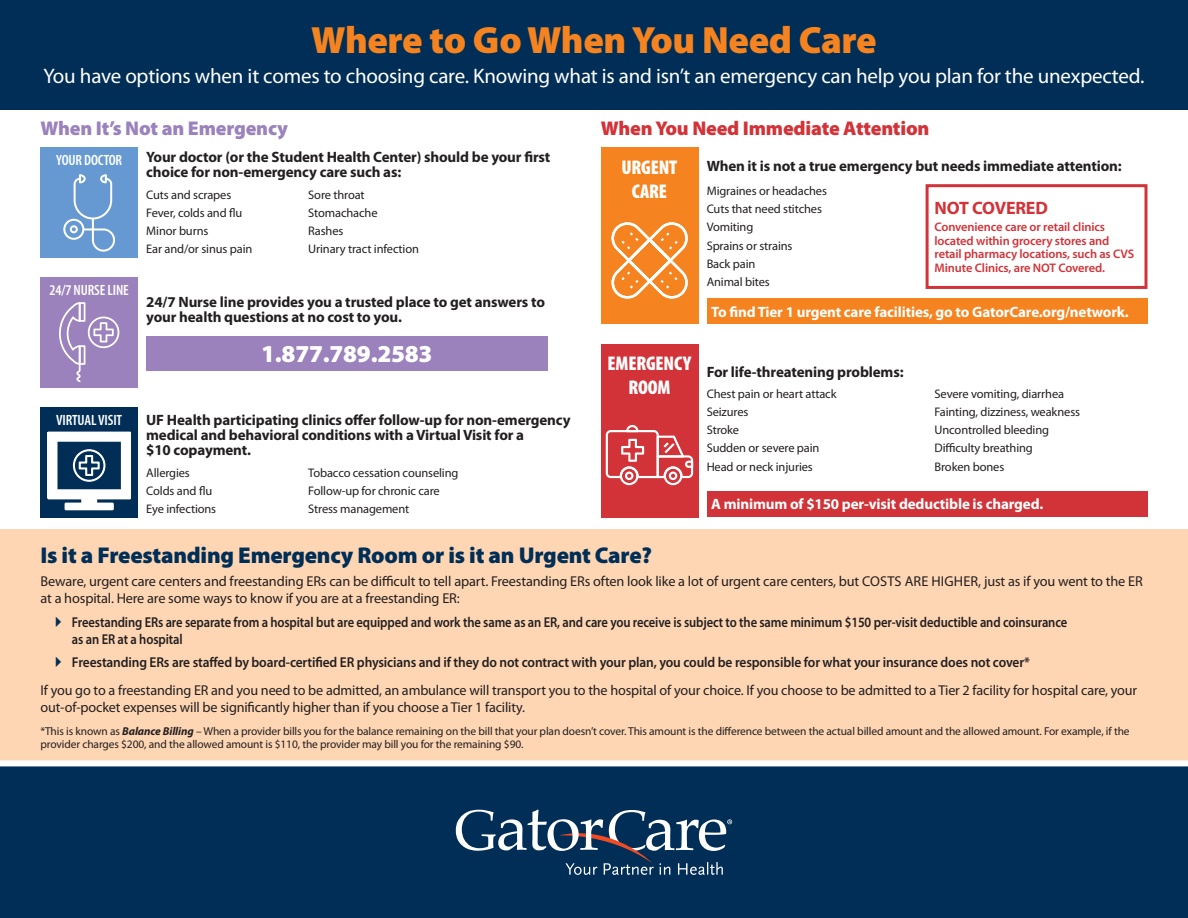
<style>
.page{position:relative;width:1188px;height:918px;background:#fff}
.page>*{position:absolute;margin:0;border:0;box-sizing:border-box;transform-origin:0 0}
.t1{font:900 38.1px "Myriad Pro";letter-spacing:-.01em;color:#f5831f}
.t2{font:900 24.45px "Myriad Pro";letter-spacing:-.01em;color:#fff}
.t3{font:900 22.95px "Myriad Pro";letter-spacing:-.01em;color:#002e56}
.t4{font:21px "Myriad Pro";letter-spacing:-.01em;color:#fff}
.t5{font:900 19.95px "Myriad Pro";letter-spacing:-.01em;color:#d13338}
.t6{font:900 condensed 19.95px/23.9px "Myriad Pro";letter-spacing:-.01em;color:#fff;text-align:center}
.t7{font:900 19.95px "Myriad Pro";letter-spacing:-.01em;color:#9b82bc}
.t8{font:700 18px "Myriad Pro";letter-spacing:-.01em;color:#d13338}
.t9{font:700 15px/15px "Myriad Pro";letter-spacing:-.01em;color:#231f20}
.t10{font:700 15px "Myriad Pro";letter-spacing:-.01em;color:#fff}
.t11{font:600 condensed 15px "Myriad Pro";letter-spacing:-.01em;color:#fff}
.t12{font:14.25px/17.1px "Myriad Pro";letter-spacing:-.01em;color:#231f20}
.t13{font:600 14.25px/17.1px "Myriad Pro";letter-spacing:-.01em;color:#231f20;scale:.88 1}
.t14{font:600 14.25px "Myriad Pro";letter-spacing:-.01em;color:#231f20;scale:.94 1}
.t15{font:12.45px "Myriad Pro";letter-spacing:-.01em;color:#231f20}
.t16{font:600 12.45px/13.6px "Myriad Pro";letter-spacing:-.01em;color:#d13338}
.t17{font:11.4px/12.9px "Myriad Pro";letter-spacing:-.01em;color:#231f20}
.s1{font-weight:700;font-style:italic}
</style>
<div class="page">
<div style="left:707px;top:299px;width:441px;height:25px;background:#f5831f"></div>
<div style="left:926px;top:184px;width:222px;height:105px;border:3px solid #d13338"></div>
<div style="left:0;top:529px;width:1188px;height:237px;background:#fed6b3"></div>
<div style="left:146px;top:336px;width:402px;height:34px;background:#9b82bc"></div>
<div style="left:601px;top:148px;width:97px;height:176px;background:#f5831f"></div>
<div style="left:40px;top:148px;width:98px;height:110px;background:#6699d1"></div>
<div style="left:0;top:0;width:1188px;height:109px;background:#002e56"></div>
<div style="left:0;top:766px;width:1188px;height:152px;background:#002e56"></div>
<svg style="left:456px;top:810px;width:276px;height:65px"></svg>
<svg style="left:63px;top:174px;width:52px;height:78px"></svg>
<div style="left:40px;top:278px;width:98px;height:110px;background:#9b82bc"></div>
<div style="left:40px;top:407px;width:98px;height:110px;background:#002e56"></div>
<div style="left:601px;top:344px;width:97px;height:173px;background:#d13338"></div>
<svg style="left:59px;top:302px;width:60px;height:80px"></svg>
<div style="left:81px;top:497px;width:16px;height:8px;background:#fff;border-radius:2px"></div>
<svg style="left:47px;top:432px;width:84px;height:67px"></svg>
<div style="left:65px;top:503px;width:49px;height:7px;background:#fff;border-radius:2px"></div>
<div style="left:48px;top:433px;width:9px;height:65px;background:#fff"></div>
<div style="left:121px;top:433px;width:9px;height:65px;background:#fff"></div>
<div style="left:55px;top:433px;width:68px;height:7px;background:#fff"></div>
<div style="left:55px;top:490px;width:68px;height:8px;background:#fff"></div>
<svg style="left:606px;top:425px;width:87px;height:60px"></svg>
<svg style="left:611px;top:222px;width:77px;height:77px"></svg>
<div style="left:0;top:760px;width:1188px;height:6px;background:#fff"></div>
<div style="left:707px;top:491px;width:441px;height:25px;background:#d13338"></div>
<p class="t1" style="left:311px;top:19px;width:567px">Where to Go When You Need Care</p>
<p class="t4" style="left:43px;top:64px;width:1103px">You have options when it comes to choosing care. Knowing what is and isn’t an emergency can help you plan for the unexpected.</p>
<p class="t7" style="left:40px;top:117px;width:249px">When It’s Not an Emergency</p>
<p class="t5" style="left:601px;top:117px;width:330px">When You Need Immediate Attention</p>
<p class="t11" style="left:56px;top:152px;width:68px">YOUR DOCTOR</p>
<p class="t9" style="left:146px;top:150px;width:406px">Your doctor (or the Student Health Center) should be your first choice for non-emergency care such as:</p>
<p class="t15" style="left:146px;top:188px;width:87px">Cuts and scrapes</p>
<p class="t15" style="left:308px;top:188px;width:58px">Sore throat</p>
<p class="t15" style="left:146px;top:206px;width:98px">Fever, colds and flu</p>
<p class="t15" style="left:308px;top:206px;width:71px">Stomachache</p>
<p class="t15" style="left:146px;top:224px;width:64px">Minor burns</p>
<p class="t15" style="left:308px;top:224px;width:37px">Rashes</p>
<p class="t15" style="left:146px;top:242px;width:108px">Ear and/or sinus pain</p>
<p class="t15" style="left:308px;top:242px;width:112px">Urinary tract infection</p>
<p class="t11" style="left:50px;top:282px;width:81px">24/7 NURSE LINE</p>
<p class="t9" style="left:146px;top:294px;width:400px">24/7 Nurse line provides you a trusted place to get answers to your health questions at no cost to you.</p>
<p class="t2" style="left:261px;top:340px;width:173px">1.877.789.2583</p>
<p class="t9" style="left:707px;top:159px;width:417px">When it is not a true emergency but needs immediate attention:</p>
<p class="t15" style="left:707px;top:184px;width:122px">Migraines or headaches</p>
<p class="t15" style="left:707px;top:202px;width:117px">Cuts that need stitches</p>
<p class="t15" style="left:707px;top:220px;width:48px">Vomiting</p>
<p class="t15" style="left:707px;top:239px;width:87px">Sprains or strains</p>
<p class="t15" style="left:707px;top:257px;width:50px">Back pain</p>
<p class="t15" style="left:707px;top:275px;width:65px">Animal bites</p>
<p class="t6" style="left:621px;top:156px;width:58px">URGENT<br>CARE</p>
<p class="t8" style="left:935px;top:198px;width:115px">NOT COVERED</p>
<p class="t16" style="left:935px;top:220px;width:201px">Convenience care or retail clinics located within grocery stores and retail pharmacy locations, such as CVS Minute Clinics, are NOT Covered.</p>
<p class="t10" style="left:711px;top:303px;width:419px">To find Tier 1 urgent care facilities, go to GatorCare.org/network.</p>
<p class="t6" style="left:608px;top:352px;width:85px">EMERGENCY<br>ROOM</p>
<p class="t9" style="left:707px;top:365px;width:198px">For life-threatening problems:</p>
<p class="t15" style="left:707px;top:387px;width:131px">Chest pain or heart attack</p>
<p class="t15" style="left:707px;top:405px;width:43px">Seizures</p>
<p class="t15" style="left:707px;top:423px;width:34px">Stroke</p>
<p class="t15" style="left:707px;top:441px;width:114px">Sudden or severe pain</p>
<p class="t15" style="left:707px;top:460px;width:108px">Head or neck injuries</p>
<p class="t15" style="left:935px;top:387px;width:131px">Severe vomiting, diarrhea</p>
<p class="t15" style="left:935px;top:405px;width:147px">Fainting, dizziness, weakness</p>
<p class="t15" style="left:935px;top:423px;width:116px">Uncontrolled bleeding</p>
<p class="t15" style="left:935px;top:441px;width:100px">Difficulty breathing</p>
<p class="t15" style="left:935px;top:460px;width:71px">Broken bones</p>
<p class="t9" style="left:146px;top:413px;width:426px">UF Health participating clinics offer follow-up for non-emergency medical and behavioral conditions with a Virtual Visit for a<br>$10 copayment.</p>
<p class="t15" style="left:146px;top:466px;width:45px">Allergies</p>
<p class="t15" style="left:308px;top:466px;width:152px">Tobacco cessation counseling</p>
<p class="t15" style="left:146px;top:484px;width:68px">Colds and flu</p>
<p class="t15" style="left:308px;top:484px;width:133px">Follow-up for chronic care</p>
<p class="t15" style="left:146px;top:502px;width:72px">Eye infections</p>
<p class="t15" style="left:308px;top:502px;width:103px">Stress management</p>
<p class="t11" style="left:56px;top:412px;width:68px">VIRTUAL VISIT</p>
<p class="t10" style="left:711px;top:496px;width:334px">A minimum of $150 per-visit deductible is charged.</p>
<p class="t3" style="left:40px;top:543px;width:613px">Is it a Freestanding Emergency Room or is it an Urgent Care?</p>
<p class="t12" style="left:40px;top:573px;width:1104px">Beware, urgent care centers and freestanding ERs can be difficult to tell apart. Freestanding ERs often look like a lot of urgent care centers, but COSTS ARE HIGHER, just as if you went to the ER at a hospital. Here are some ways to know if you are at a freestanding ER:</p>
<p class="t13" style="left:72px;top:613px;width:1133px">Freestanding ERs are separate from a hospital but are equipped and work the same as an ER, and care you receive is subject to the same minimum $150 per-visit deductible and coinsurance as an ER at a hospital</p>
<p class="t14" style="left:72px;top:655px;width:1021px">Freestanding ERs are staffed by board-certified ER physicians and if they do not contract with your plan, you could be responsible for what your insurance does not cover*</p>
<p class="t12" style="left:40px;top:682px;width:1098px">If you go to a freestanding ER and you need to be admitted, an ambulance will transport you to the hospital of your choice. If you choose to be admitted to a Tier 2 facility for hospital care, your out-of-pocket expenses will be significantly higher than if you choose a Tier 1 facility.</p>
<p class="t17" style="left:40px;top:725px;width:1091px">*This is known as <span class="s1">Balance Billing</span> – When a provider bills you for the balance remaining on the bill that your plan doesn’t cover. This amount is the difference between the actual billed amount and the allowed amount. For example, if the provider charges $200, and the allowed amount is $110, the provider may bill you for the remaining $90.</p>
</div>
